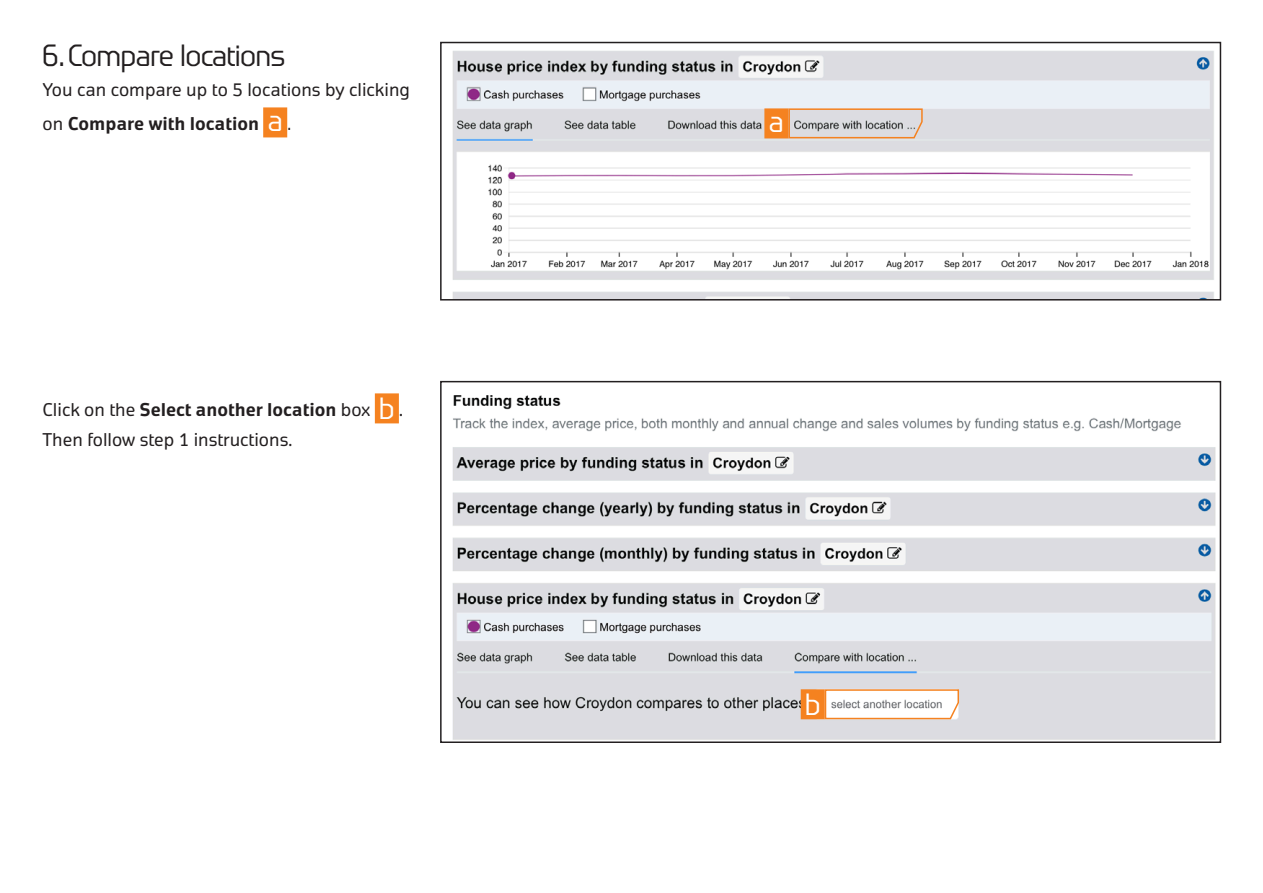
<style>
.page{position:relative;width:1263px;height:893px;background:#fff}
.page>*{position:absolute;margin:0;border:0;box-sizing:border-box;transform-origin:0 0}
.t1{font:30px "Geo Headline";color:#231f20}
.t2{font:30px "Geo Headline";color:#fff}
.t3{font:18px/33.6px "Geo";color:#231f20}
.t4{font:700 18px "Geo";color:#231f20}
.t5{font:18px "Geo Headline";color:#231f20}
.s1{font-weight:700}
.s2{font-weight:400}
</style>
<div class="page">
<img style="left:452px;top:50px;width:762px;height:248px">
<div style="left:440px;top:42px;width:781px;height:259px;border:2px solid #231f20"></div>
<div style="left:263px;top:107px;width:24px;height:30px;background:#f58220"></div>
<div style="left:375px;top:393px;width:24px;height:30px;background:#f58220"></div>
<img style="left:452px;top:395px;width:764px;height:345px">
<div style="left:440px;top:381px;width:781px;height:362px;border:2px solid #231f20"></div>
<svg style="left:788px;top:108px;width:135px;height:31px;background:#d2c5bd"></svg>
<div style="left:764px;top:108px;width:24px;height:30px;background:#f58220"></div>
<svg style="left:824px;top:688px;width:136px;height:32px"></svg>
<div style="left:801px;top:689px;width:24px;height:30px;background:#f58220"></div>
<p class="t1" style="left:43px;top:39px;width:244px">6.Compare locations</p>
<p class="t3" style="left:43px;top:73px;width:369px">You can compare up to 5 locations by clicking on <span class="s1">Compare with location</span></p>
<p class="t2" style="left:268px;top:104px;width:16px">a</p>
<p class="t5" style="left:287px;top:114px;width:6px">.</p>
<p class="t4" style="left:43px;top:399px;width:329px"><span class="s2">Click on the</span> Select another location <span class="s2">box</span></p>
<p class="t2" style="left:379px;top:392px;width:17px">b</p>
<p class="t3" style="left:399px;top:393px;width:6px">.</p>
<p class="t3" style="left:43px;top:423px;width:252px">Then follow step 1 instructions.</p>
<p class="t2" style="left:769px;top:105px;width:16px">a</p>
<p class="t2" style="left:805px;top:688px;width:17px">b</p>
</div>
